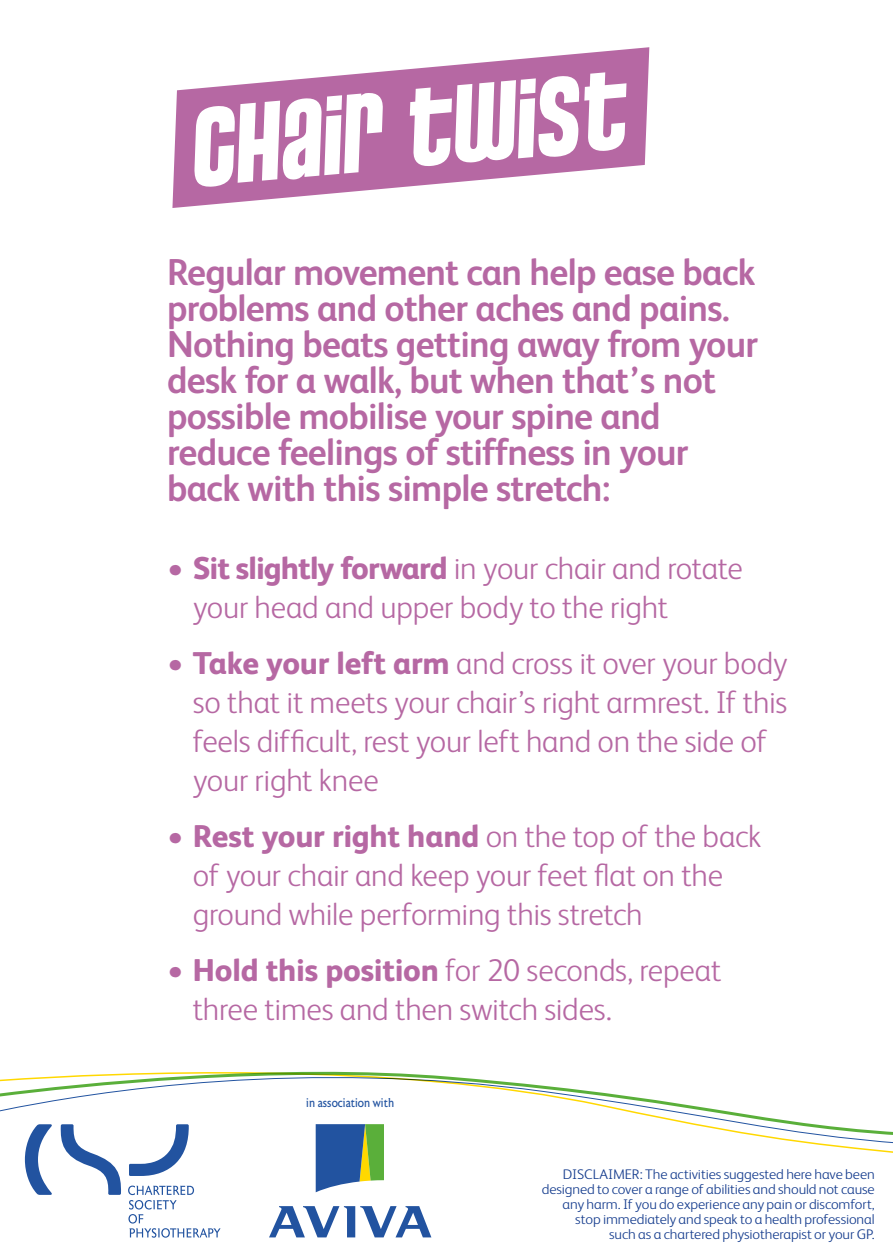
<style>
.page{position:relative;width:893px;height:1259px;background:#fff}
.page>*{position:absolute;margin:0;border:0;box-sizing:border-box;transform-origin:0 0}
.t1{font:117.6px "Pussycat Snickers";color:#fff;scale:1.06 1}
.t2{font:700 37.5px/36px "FS Albert";letter-spacing:-.02em;color:#b668a3}
.t3{font:300 31.5px/39px "FS Albert";letter-spacing:-.01em;color:#b668a3}
.t4{font:300 14.1px/15px "FS Albert";letter-spacing:-.005em;color:#163d8e;text-align:right;scale:1.05 1}
.t5{font:condensed 12.9px "CSP Astoria";color:#2253a0}
.s1{font-weight:700;font-size:33px}
.s2{font-weight:800}
</style>
<div class="page">
<svg style="left:121px;top:1071px;width:772px;height:89px"></svg>
<div style="left:778px;top:1016px;width:115px;height:98px;background:#fff"></div>
<svg style="left:316px;top:1124px;width:68px;height:68px;background:#56838d"></svg>
<svg style="left:269px;top:1206px;width:162px;height:31px"></svg>
<svg style="left:128px;top:1185px;width:93px;height:52px"></svg>
<svg style="left:129px;top:1124px;width:60px;height:52px"></svg>
<svg style="left:0;top:1073px;width:121px;height:121px"></svg>
<svg style="left:172px;top:47px;width:477px;height:161px;fill:#b668a3"></svg>
<h1 class="t1" style="left:180px;top:84px;width:414px;rotate:-5deg">Chair twist</h1>
<p class="t2" style="left:167px;top:253px;width:592px">Regular movement can help ease back problems and other aches and pains.<br>Nothing beats getting away from your desk for a walk, but when that’s not possible mobilise your spine and reduce feelings of stiffness in your back with this simple stretch:</p>
<p class="t3" style="left:193px;top:547px;width:552px;text-indent:-26px"><span class="s1">•</span> <span class="s2">Sit slightly forward</span> in your chair and rotate your head and upper body to the right</p>
<p class="t3" style="left:193px;top:642px;width:596px;text-indent:-26px"><span class="s1">•</span> <span class="s2">Take your left arm</span> and cross it over your body so that it meets your chair’s right armrest. If this feels difficult, rest your left hand on the side of your right knee</p>
<p class="t3" style="left:193px;top:815px;width:570px;text-indent:-26px"><span class="s1">•</span> <span class="s2">Rest your right hand</span> on the top of the back of your chair and keep your feet flat on the ground while performing this stretch</p>
<p class="t3" style="left:193px;top:949px;width:530px;text-indent:-26px"><span class="s1">•</span> <span class="s2">Hold this position</span> for 20 seconds, repeat three times and then switch sides.</p>
<p class="t5" style="left:306px;top:1095px;width:90px">in association with</p>
<p class="t4" style="left:542px;top:1166px;width:319px">DISCLAIMER: The activities suggested here have been designed to cover a range of abilities and should not cause any harm. If you do experience any pain or discomfort, stop immediately and speak to a health professional<br>such as a chartered physiotherapist or your GP.</p>
</div>
